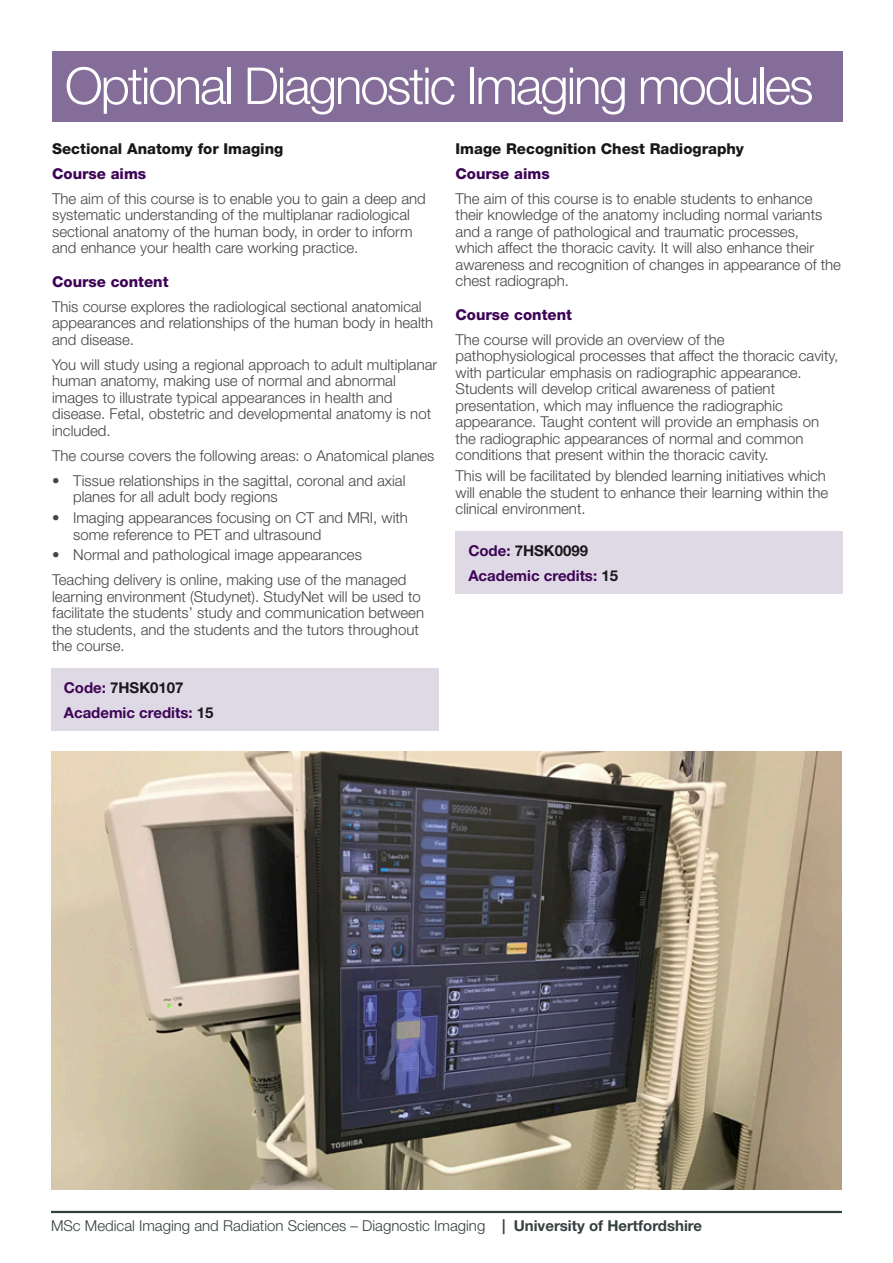
<style>
.page{position:relative;width:893px;height:1263px;background:#fff}
.page>*{position:absolute;margin:0;border:0;box-sizing:border-box;transform-origin:0 0}
.t1{font:300 51px "Helvetica Neue";letter-spacing:-.04em;color:#fff}
.t2{font:300 15px/16.5px "Helvetica Neue";color:#464445}
.t3{font:300 15px "Helvetica Neue";color:#34403f}
.t4{font:700 15px/25px "Helvetica Neue";color:#3d0456}
.t5{font:800 15px "Helvetica Neue";color:#181719}
.t6{font:800 15px "Helvetica Neue";color:#3d0456}
.s1{color:#181719}
.s2{font-weight:700}
</style>
<div class="page">
<hr style="left:51px;top:1211px;width:791px;height:2px;background:#34403f">
<div style="left:52px;top:51px;width:791px;height:70px;background:#846d98"></div>
<img style="left:52px;top:752px;width:790px;height:437px">
<div style="left:51px;top:668px;width:388px;height:63px;background:#dfd8e5"></div>
<div style="left:456px;top:531px;width:387px;height:62px;background:#dfd8e5"></div>
<h1 class="t1" style="left:65px;top:55px;width:750px">Optional Diagnostic Imaging modules</h1>
<p class="t5" style="left:52px;top:140px;width:233px">Sectional Anatomy for Imaging</p>
<p class="t6" style="left:52px;top:165px;width:96px">Course aims</p>
<p class="t2" style="left:52px;top:190px;width:375px">The aim of this course is to enable you to gain a deep and systematic understanding of the multiplanar radiological sectional anatomy of the human body, in order to inform and enhance your health care working practice.</p>
<p class="t6" style="left:52px;top:273px;width:118px">Course content</p>
<p class="t2" style="left:52px;top:298px;width:383px">This course explores the radiological sectional anatomical appearances and relationships of the human body in health and disease.</p>
<p class="t2" style="left:52px;top:356px;width:387px">You will study using a regional approach to adult multiplanar human anatomy, making use of normal and abnormal images to illustrate typical appearances in health and disease. Fetal, obstetric and developmental anatomy is not included.</p>
<p class="t2" style="left:52px;top:447px;width:384px">The course covers the following areas: o Anatomical planes</p>
<p class="t2" style="left:73px;top:472px;width:334px;text-indent:-21px">• Tissue relationships in the sagittal, coronal and axial planes for all adult body regions</p>
<p class="t2" style="left:73px;top:509px;width:336px;text-indent:-21px">• Imaging appearances focusing on CT and MRI, with some reference to PET and ultrasound</p>
<p class="t2" style="left:52px;top:542px;width:356px;line-height:25px">• Normal and pathological image appearances<br>Teaching delivery is online, making use of the managed</p>
<p class="t2" style="left:52px;top:588px;width:373px">learning environment (Studynet). StudyNet will be used to facilitate the students’ study and communication between the students, and the students and the tutors throughout the course.</p>
<p class="t5" style="left:456px;top:140px;width:290px">Image Recognition Chest Radiography</p>
<p class="t6" style="left:456px;top:165px;width:96px">Course aims</p>
<p class="t2" style="left:456px;top:190px;width:387px">The aim of this course is to enable students to enhance their knowledge of the anatomy including normal variants and a range of pathological and traumatic processes,<br>which affect the thoracic cavity. It will also enhance their awareness and recognition of changes in appearance of the chest radiograph.</p>
<p class="t6" style="left:456px;top:306px;width:118px">Course content</p>
<p class="t2" style="left:456px;top:331px;width:384px">The course will provide an overview of the pathophysiological processes that affect the thoracic cavity, with particular emphasis on radiographic appearance.<br>Students will develop critical awareness of patient presentation, which may influence the radiographic appearance. Taught content will provide an emphasis on the radiographic appearances of normal and common conditions that present within the thoracic cavity.</p>
<p class="t2" style="left:456px;top:467px;width:374px">This will be facilitated by blended learning initiatives which will enable the student to enhance their learning within the clinical environment.</p>
<p class="t4" style="left:468px;top:537px;width:151px">Code: <span class="s1">7HSK0099<br></span>Academic credits: <span class="s1">15</span></p>
<p class="t4" style="left:64px;top:675px;width:151px">Code: <span class="s1">7HSK0107<br></span>Academic credits: <span class="s1">15</span></p>
<p class="t3" style="left:51px;top:1216px;width:652px">MSc Medical Imaging and Radiation Sciences – Diagnostic Imaging <span class="s2">| University of Hertfordshire</span></p>
</div>
